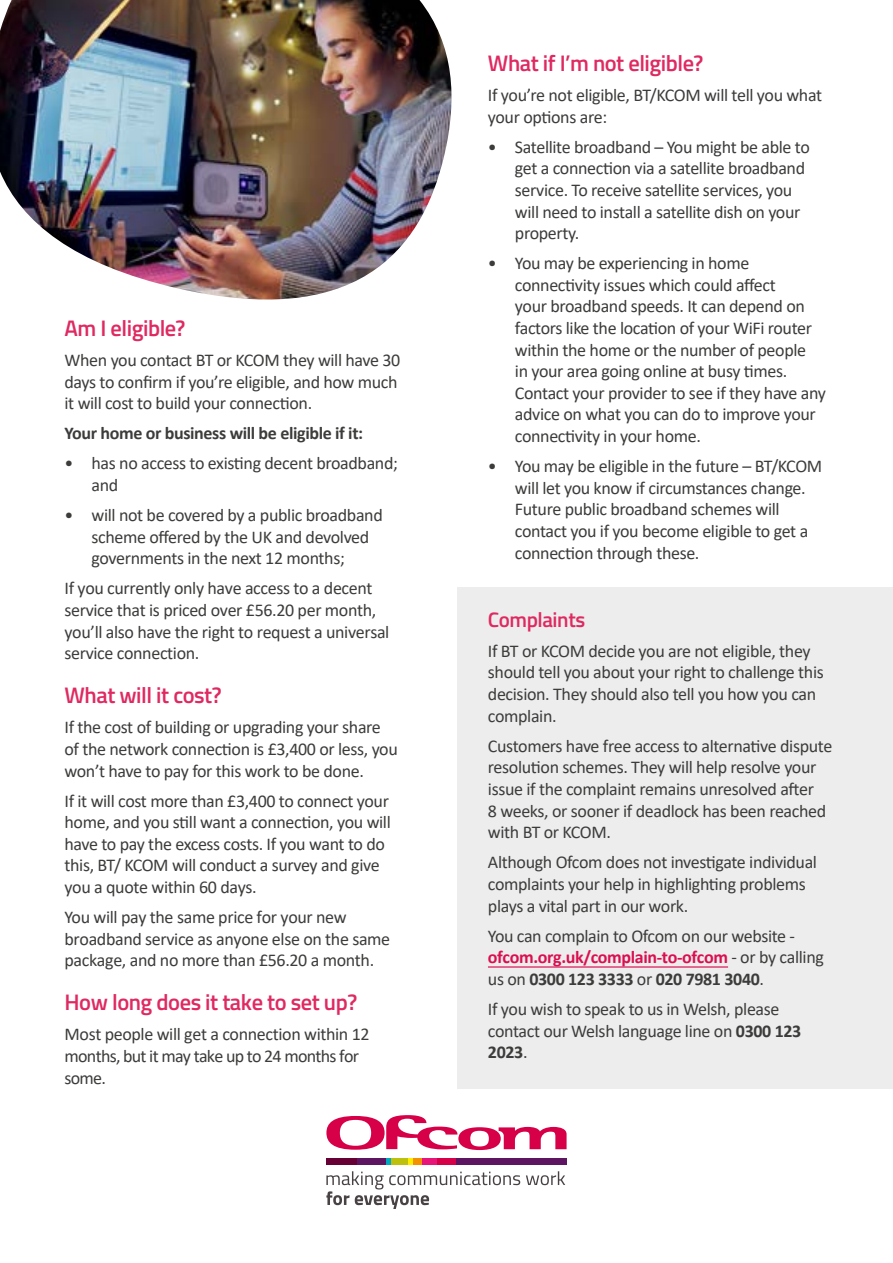
<style>
.page{position:relative;width:893px;height:1263px;background:#fff}
.page>*{position:absolute;margin:0;border:0;box-sizing:border-box;transform-origin:0 0}
.body-calibri_13pt{font:600 22.5px "Titillium";letter-spacing:-.02em;color:#df2961}
.body-calibri_13pt-2{font:600 21px "Titillium";letter-spacing:-.02em;color:#df2961}
.body-calibri_13pt-3{font:18px/21.6px "Calibri";letter-spacing:-.02em;color:#3c3c3b}
.body-calibri_13pt-4{font:700 18px "Calibri";letter-spacing:-.02em;color:#3c3c3b}
.s1{font-weight:700;color:#db0f50}
.s2{font-weight:700}
</style>
<div class="page">
<div style="left:457px;top:587px;width:436px;height:502px;background:#ededed"></div>
<svg style="left:326px;top:1115px;width:241px;height:35px"></svg>
<div style="left:385px;top:1158px;width:7px;height:7px;background:#00a8c1"></div>
<div style="left:444px;top:1158px;width:122px;height:7px;background:#5d1561"></div>
<div style="left:437px;top:1158px;width:19px;height:7px;background:#d70048"></div>
<div style="left:422px;top:1158px;width:15px;height:7px;background:#e71578"></div>
<div style="left:413px;top:1158px;width:9px;height:7px;background:#f39200"></div>
<div style="left:407px;top:1158px;width:6px;height:7px;background:#ffed00"></div>
<div style="left:391px;top:1158px;width:17px;height:7px;background:#bdc10c"></div>
<div style="left:355px;top:1158px;width:30px;height:7px;background:#5d1561"></div>
<div style="left:326px;top:1158px;width:30px;height:7px;background:#670034"></div>
<svg style="left:526px;top:1171px;width:39px;height:14px"></svg>
<svg style="left:326px;top:1171px;width:194px;height:38px"></svg>
<img style="left:0;top:0;width:452px;height:300px">
<hr style="left:488px;top:966px;width:240px;height:1px;background:#db0f50">
<h2 class="body-calibri_13pt" style="left:65px;top:311px;width:122px">Am I eligible?</h2>
<p class="body-calibri_13pt-3" style="left:65px;top:349px;width:337px">When you contact BT or KCOM they will have 30 days to confirm if you’re eligible, and how much it will cost to build your connection.</p>
<p class="body-calibri_13pt-4" style="left:65px;top:420px;width:300px">Your home or business will be eligible if it:</p>
<p class="body-calibri_13pt-3" style="left:92px;top:452px;width:308px;text-indent:-27px">• has no access to existing decent broadband; and</p>
<p class="body-calibri_13pt-3" style="left:92px;top:504px;width:293px;text-indent:-27px">• will not be covered by a public broadband scheme offered by the UK and devolved governments in the next 12 months;</p>
<p class="body-calibri_13pt-3" style="left:65px;top:577px;width:326px">If you currently only have access to a decent service that is priced over £56.20 per month, you’ll also have the right to request a universal service connection.</p>
<p class="body-calibri_13pt" style="left:65px;top:678px;width:159px">What will it cost?</p>
<p class="body-calibri_13pt-3" style="left:65px;top:716px;width:335px">If the cost of building or upgrading your share of the network connection is £3,400 or less, you won’t have to pay for this work to be done.</p>
<p class="body-calibri_13pt-3" style="left:65px;top:789px;width:328px">If it will cost more than £3,400 to connect your home, and you still want a connection, you will have to pay the excess costs. If you want to do this, BT/ KCOM will conduct a survey and give you a quote within 60 days.</p>
<p class="body-calibri_13pt-3" style="left:65px;top:906px;width:327px">You will pay the same price for your new broadband service as anyone else on the same package, and no more than £56.20 a month.</p>
<p class="body-calibri_13pt" style="left:65px;top:985px;width:294px">How long does it take to set up?</p>
<p class="body-calibri_13pt-3" style="left:65px;top:1023px;width:307px">Most people will get a connection within 12 months, but it may take up to 24 months for some.</p>
<h2 class="body-calibri_13pt" style="left:488px;top:46px;width:217px">What if I’m not eligible?</h2>
<p class="body-calibri_13pt-3" style="left:488px;top:84px;width:336px">If you’re not eligible, BT/KCOM will tell you what your options are:</p>
<p class="body-calibri_13pt-3" style="left:515px;top:135px;width:296px;text-indent:-27px">• Satellite broadband – You might be able to get a connection via a satellite broadband service. To receive satellite services, you will need to install a satellite dish on your property.</p>
<p class="body-calibri_13pt-3" style="left:515px;top:252px;width:313px;text-indent:-27px">• You may be experiencing in home connectivity issues which could affect<br>your broadband speeds. It can depend on factors like the location of your WiFi router within the home or the number of people<br>in your area going online at busy times.<br>Contact your provider to see if they have any advice on what you can do to improve your connectivity in your home.</p>
<p class="body-calibri_13pt-3" style="left:515px;top:455px;width:309px;text-indent:-27px">• You may be eligible in the future – BT/KCOM will let you know if circumstances change.<br>Future public broadband schemes will contact you if you become eligible to get a connection through these.</p>
<p class="body-calibri_13pt-2" style="left:488px;top:604px;width:99px">Complaints</p>
<p class="body-calibri_13pt-3" style="left:488px;top:640px;width:337px">If BT or KCOM decide you are not eligible, they should tell you about your right to challenge this decision. They should also tell you how you can complain.</p>
<p class="body-calibri_13pt-3" style="left:488px;top:734px;width:346px">Customers have free access to alternative dispute resolution schemes. They will help resolve your issue if the complaint remains unresolved after<br>8 weeks, or sooner if deadlock has been reached with BT or KCOM.</p>
<p class="body-calibri_13pt-3" style="left:488px;top:851px;width:331px">Although Ofcom does not investigate individual complaints your help in highlighting problems plays a vital part in our work.</p>
<p class="body-calibri_13pt-3" style="left:488px;top:924px;width:338px">You can complain to Ofcom on our website - <span class="s1">ofcom.org.uk/complain-to-ofcom</span> - or by calling us on <span class="s2">0300 123 3333</span> or <span class="s2">020 7981 3040</span>.</p>
<p class="body-calibri_13pt-3" style="left:488px;top:998px;width:315px">If you wish to speak to us in Welsh, please contact our Welsh language line on <span class="s2">0300 123<br>2023</span>.</p>
</div>
